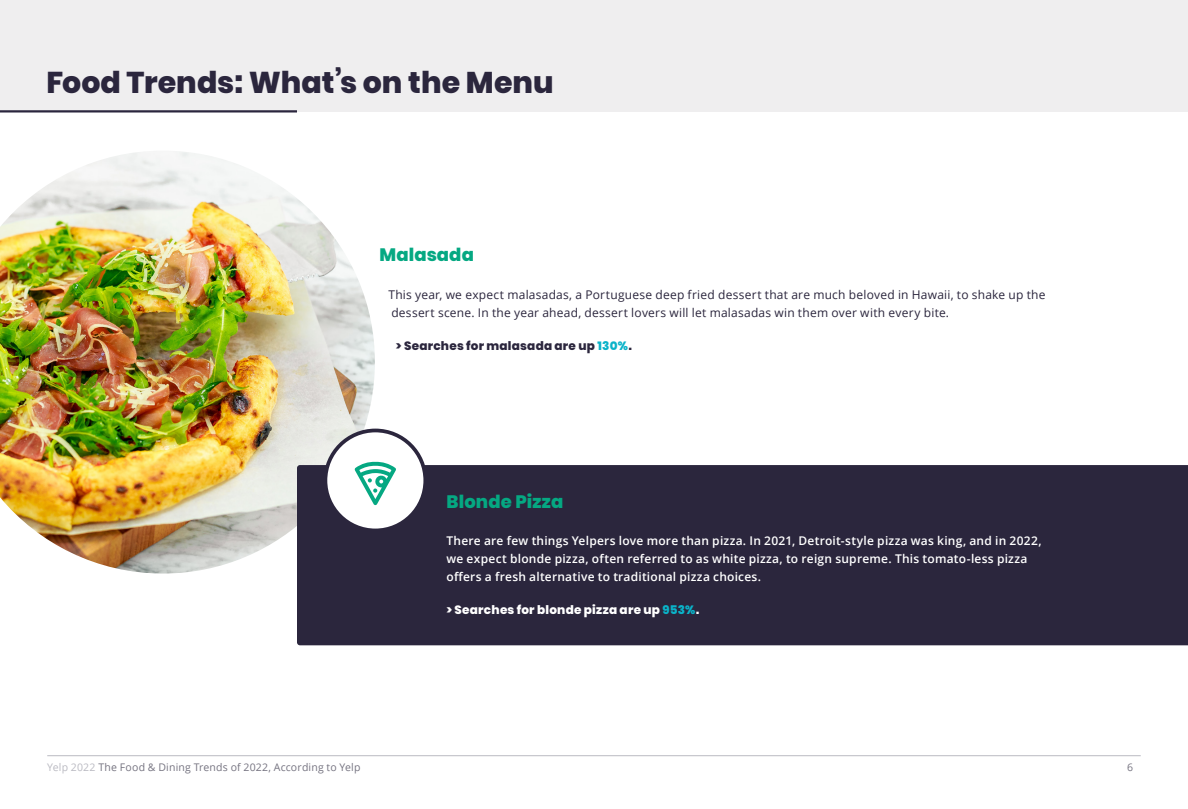
<style>
.page{position:relative;width:1188px;height:809px;background:#fff}
.page>*{position:absolute;margin:0;border:0;box-sizing:border-box;transform-origin:0 0}
.headline{font:800 30px "Poppins";color:#2b263d}
.subhead{font:800 18px "Poppins";letter-spacing:.005em;color:#05a882}
.stat{font:600 12px/18px "Open Sans";letter-spacing:.02em;color:#fff}
.stat-2{font:12px/18px "Open Sans";letter-spacing:.02em;color:#2b263d}
.stat-3{font:800 12px "Poppins";letter-spacing:.02em;color:#fff}
.stat-4{font:800 12px "Poppins";letter-spacing:.02em;color:#2b263d}
.t1{font:10.5px "Open Sans";letter-spacing:.02em;color:#757380}
.s1{color:#0ab3c9}
.s2{color:#babac2}
</style>
<div class="page">
<hr style="left:47px;top:755px;width:1094px;height:1px;background:#babac2">
<img style="left:0;top:151px;width:375px;height:422px">
<div style="left:0;top:0;width:1188px;height:111px;background:#efeeef"></div>
<div style="left:297px;top:465px;width:891px;height:180px;background:#2b263d"></div>
<div style="left:325px;top:430px;width:100px;height:100px;background:#fff;border-radius:50%"></div>
<div style="left:324px;top:428px;width:103px;height:104px;border:4px solid #2b263d;border-radius:50%"></div>
<hr style="left:0;top:110px;width:297px;height:2px;background:#2b263d">
<svg style="left:355px;top:461px;width:41px;height:44px"></svg>
<p class="headline" style="left:46px;top:65px;width:509px">Food Trends: What’s on the Menu</p>
<p class="subhead" style="left:379px;top:244px;width:96px">Malasada</p>
<p class="stat-2" style="left:388px;top:285px;width:659px">This year, we expect malasadas, a Portuguese deep fried dessert that are much beloved in Hawaii, to shake up the dessert scene. In the year ahead, dessert lovers will let malasadas win them over with every bite.</p>
<p class="stat-4" style="left:396px;top:339px;width:237px">&gt; Searches for malasada are up <span class="s1">130%</span>.</p>
<p class="subhead" style="left:446px;top:491px;width:118px">Blonde Pizza</p>
<p class="stat" style="left:446px;top:531px;width:597px">There are few things Yelpers love more than pizza. In 2021, Detroit-style pizza was king, and in 2022, we expect blonde pizza, often referred to as white pizza, to reign supreme. This tomato-less pizza offers a fresh alternative to traditional pizza choices.</p>
<p class="stat-3" style="left:446px;top:603px;width:254px">&gt; Searches for blonde pizza are up <span class="s1">953%</span>.</p>
<p class="t1" style="left:47px;top:760px;width:315px"><span class="s2">Yelp 2022</span> The Food &amp; Dining Trends of 2022, According to Yelp</p>
<p class="t1" style="left:1127px;top:760px;width:8px">6</p>
</div>
